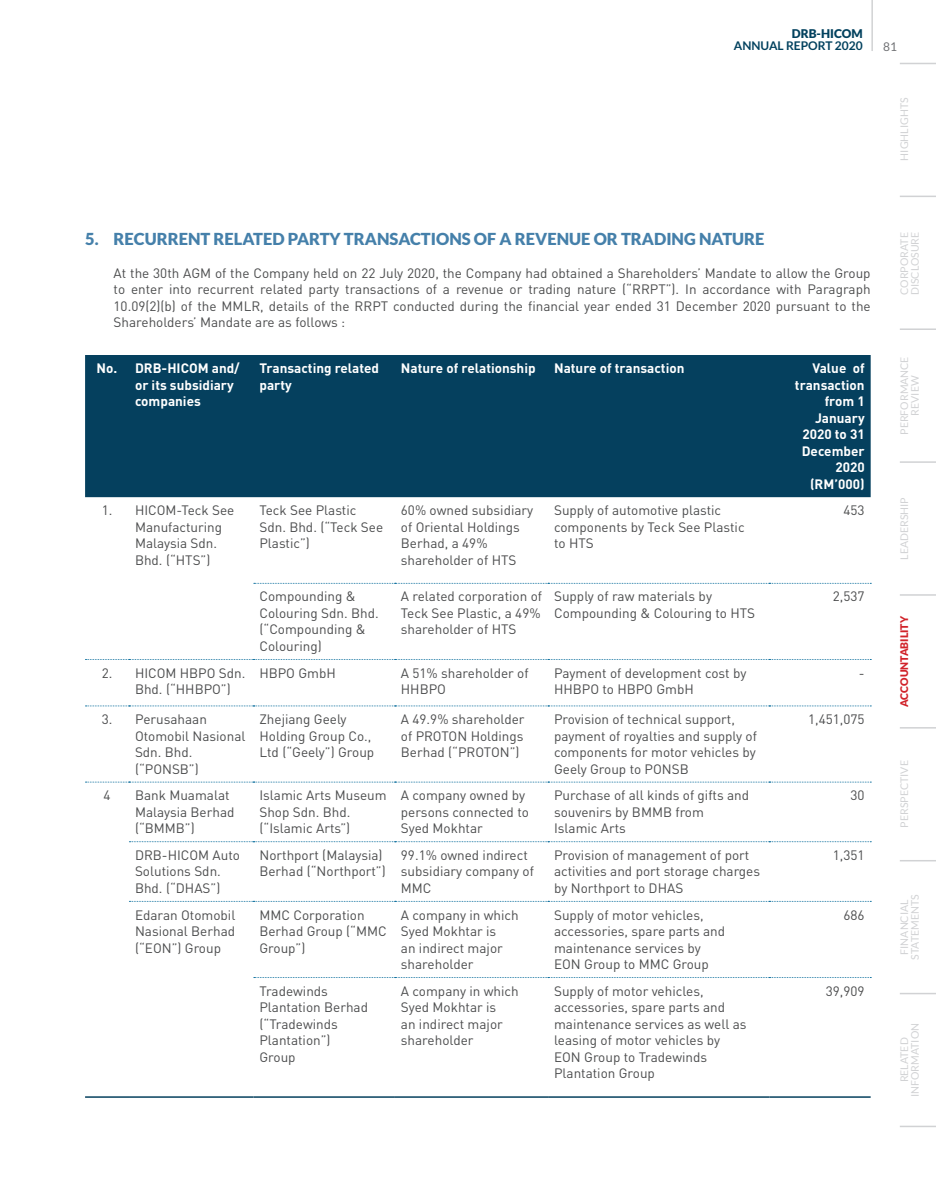
<style>
.page{position:relative;width:936px;height:1191px;background:#fff}
.page>*{position:absolute;margin:0;border:0;box-sizing:border-box;transform-origin:0 0}
.t1{font:900 16.5px "Lato";color:#4580aa}
.t2{font:13.5px/16.5px "DIN Pro";color:#4b4c4d}
.t3{font:700 13.5px/16.5px "DIN Pro";color:#fff}
.t4{font:700 12px "Lato";color:#02415e}
.t5{font:900 12px "Lato";color:#02415e}
.t6{font:12px "Lato";color:#717275}
.t7{font:10.5px/10.5px "Lato";color:#d1d2d4;text-align:center}
.t8{font:900 10.5px "Lato";color:#d1232a}
</style>
<div class="page">
<div style="left:85px;top:355px;width:785px;height:142px;background:#05405e"></div>
<svg style="left:85px;top:659px;width:786px;height:1px"></svg>
<svg style="left:254px;top:583px;width:617px;height:1px"></svg>
<svg style="left:85px;top:705px;width:786px;height:1px"></svg>
<svg style="left:85px;top:781px;width:786px;height:1px"></svg>
<svg style="left:129px;top:841px;width:742px;height:1px"></svg>
<svg style="left:129px;top:901px;width:742px;height:1px"></svg>
<svg style="left:254px;top:977px;width:617px;height:1px"></svg>
<hr style="left:85px;top:1096px;width:44px;height:1px;background:#05405e">
<hr style="left:129px;top:1096px;width:124px;height:1px;background:#05405e">
<hr style="left:253px;top:1096px;width:142px;height:1px;background:#05405e">
<hr style="left:395px;top:1096px;width:153px;height:1px;background:#05405e">
<hr style="left:548px;top:1096px;width:221px;height:1px;background:#05405e">
<hr style="left:769px;top:1096px;width:101px;height:1px;background:#05405e">
<hr style="left:899px;top:196px;width:36px;height:1px;background:#d1d2d4">
<hr style="left:899px;top:63px;width:36px;height:1px;background:#d1d2d4">
<hr style="left:899px;top:328px;width:36px;height:2px;background:#d1d2d4">
<hr style="left:899px;top:461px;width:36px;height:2px;background:#d1d2d4">
<hr style="left:899px;top:594px;width:36px;height:1px;background:#d1d2d4">
<hr style="left:899px;top:727px;width:36px;height:1px;background:#d1d2d4">
<hr style="left:899px;top:860px;width:36px;height:1px;background:#d1d2d4">
<hr style="left:899px;top:992px;width:36px;height:2px;background:#d1d2d4">
<hr style="left:899px;top:1125px;width:36px;height:2px;background:#d1d2d4">
<hr style="left:871px;top:0;width:1px;height:51px;background:#d1d2d4">
<p class="t5" style="left:791px;top:26px;width:72px">DRB-HICOM</p>
<p class="t4" style="left:733px;top:39px;width:130px">ANNUAL REPORT 2020</p>
<p class="t6" style="left:883px;top:40px;width:15px">81</p>
<p class="t1" style="left:85px;top:229px;width:681px">5. RECURRENT RELATED PARTY TRANSACTIONS OF A REVENUE OR TRADING NATURE</p>
<p class="t2" style="left:114px;top:263px;width:758px;text-align:justify">At the 30th AGM of the Company held on 22 July 2020, the Company had obtained a Shareholders’ Mandate to allow the Group to enter into recurrent related party transactions of a revenue or trading nature (“RRPT”). In accordance with Paragraph 10.09(2)(b) of the MMLR, details of the RRPT conducted during the financial year ended 31 December 2020 pursuant to the Shareholders’ Mandate are as follows :</p>
<p class="t3" style="left:135px;top:358px;width:106px;text-indent:-38px">No. DRB-HICOM and/ or its subsidiary companies</p>
<p class="t3" style="left:259px;top:358px;width:121px">Transacting related party</p>
<p class="t3" style="left:401px;top:358px;width:136px">Nature of relationship</p>
<p class="t3" style="left:554px;top:358px;width:132px">Nature of transaction</p>
<p class="t3" style="left:794px;top:358px;width:71px;text-align:right">Value of transaction from 1<br>January<br>2020 to 31<br>December<br>2020 (RM’000)</p>
<p class="t2" style="left:135px;top:501px;width:101px;text-indent:-33px">1. HICOM-Teck See<br>Manufacturing<br>Malaysia Sdn.<br>Bhd. (“HTS”)</p>
<p class="t2" style="left:259px;top:501px;width:125px">Teck See Plastic<br>Sdn. Bhd. (“Teck See<br>Plastic”)</p>
<p class="t2" style="left:401px;top:501px;width:134px">60% owned subsidiary of Oriental Holdings<br>Berhad, a 49% shareholder of HTS</p>
<p class="t2" style="left:554px;top:501px;width:192px">Supply of automotive plastic components by Teck See Plastic to HTS</p>
<p class="t2" style="left:843px;top:501px;width:23px">453</p>
<p class="t2" style="left:259px;top:587px;width:121px">Compounding &amp;<br>Colouring Sdn. Bhd. (“Compounding &amp;<br>Colouring)</p>
<p class="t2" style="left:401px;top:587px;width:143px;text-align:justify">A related corporation of Teck See Plastic, a 49% shareholder of HTS</p>
<p class="t2" style="left:554px;top:587px;width:203px">Supply of raw materials by<br>Compounding &amp; Colouring to HTS</p>
<p class="t2" style="left:832px;top:587px;width:33px">2,537</p>
<p class="t2" style="left:135px;top:663px;width:112px;text-indent:-33px">2. HICOM HBPO Sdn.<br>Bhd. (“HHBPO”)</p>
<p class="t2" style="left:259px;top:663px;width:78px">HBPO GmbH</p>
<p class="t2" style="left:401px;top:663px;width:129px">A 51% shareholder of<br>HHBPO</p>
<p class="t2" style="left:554px;top:663px;width:194px">Payment of development cost by<br>HHBPO to HBPO GmbH</p>
<p class="t2" style="left:858px;top:663px;width:7px">-</p>
<p class="t2" style="left:135px;top:709px;width:112px;text-indent:-33px">3. Perusahaan<br>Otomobil Nasional<br>Sdn. Bhd. (“PONSB”)</p>
<p class="t2" style="left:259px;top:709px;width:116px">Zhejiang Geely<br>Holding Group Co.,<br>Ltd (“Geely”) Group</p>
<p class="t2" style="left:401px;top:709px;width:125px;text-align:justify">A 49.9% shareholder of PROTON Holdings Berhad (“PROTON”)</p>
<p class="t2" style="left:554px;top:709px;width:204px">Provision of technical support, payment of royalties and supply of components for motor vehicles by<br>Geely Group to PONSB</p>
<p class="t2" style="left:808px;top:709px;width:58px">1,451,075</p>
<p class="t2" style="left:103px;top:785px;width:9px">4</p>
<p class="t2" style="left:135px;top:785px;width:101px">Bank Muamalat<br>Malaysia Berhad (“BMMB”)</p>
<p class="t2" style="left:259px;top:785px;width:129px">Islamic Arts Museum<br>Shop Sdn. Bhd. (“Islamic Arts”)</p>
<p class="t2" style="left:401px;top:785px;width:129px">A company owned by persons connected to<br>Syed Mokhtar</p>
<p class="t2" style="left:554px;top:785px;width:196px">Purchase of all kinds of gifts and souvenirs by BMMB from<br>Islamic Arts</p>
<p class="t2" style="left:850px;top:785px;width:16px">30</p>
<p class="t2" style="left:135px;top:845px;width:106px">DRB-HICOM Auto<br>Solutions Sdn.<br>Bhd. (“DHAS”)</p>
<p class="t2" style="left:259px;top:845px;width:128px">Northport (Malaysia)<br>Berhad (“Northport”)</p>
<p class="t2" style="left:401px;top:845px;width:134px">99.1% owned indirect subsidiary company of<br>MMC</p>
<p class="t2" style="left:554px;top:845px;width:207px">Provision of management of port activities and port storage charges by Northport to DHAS</p>
<p class="t2" style="left:832px;top:845px;width:33px">1,351</p>
<p class="t2" style="left:135px;top:905px;width:102px;text-align:justify">Edaran Otomobil Nasional Berhad (“EON”) Group</p>
<p class="t2" style="left:259px;top:905px;width:129px">MMC Corporation<br>Berhad Group (“MMC<br>Group”)</p>
<p class="t2" style="left:401px;top:905px;width:119px">A company in which<br>Syed Mokhtar is<br>an indirect major shareholder</p>
<p class="t2" style="left:554px;top:905px;width:173px">Supply of motor vehicles, accessories, spare parts and maintenance services by<br>EON Group to MMC Group</p>
<p class="t2" style="left:843px;top:905px;width:23px">686</p>
<p class="t2" style="left:259px;top:981px;width:110px">Tradewinds<br>Plantation Berhad (“Tradewinds<br>Plantation”)<br>Group</p>
<p class="t2" style="left:401px;top:981px;width:119px">A company in which<br>Syed Mokhtar is<br>an indirect major shareholder</p>
<p class="t2" style="left:554px;top:981px;width:194px">Supply of motor vehicles, accessories, spare parts and maintenance services as well as leasing of motor vehicles by<br>EON Group to Tradewinds<br>Plantation Group</p>
<p class="t2" style="left:825px;top:981px;width:40px">39,909</p>
<p class="t7" style="left:899px;top:161px;width:64px;rotate:-90deg">HIGHLIGHTS</p>
<p class="t7" style="left:899px;top:295px;width:65px;text-align:left;rotate:-90deg">CORPORATE<br>DISCLOSURE</p>
<p class="t7" style="left:899px;top:435px;width:80px;rotate:-90deg">PERFORMANCE<br>REVIEW</p>
<p class="t7" style="left:899px;top:560px;width:64px;rotate:-90deg">LEADERSHIP</p>
<p class="t8" style="left:898px;top:707px;width:93px;rotate:-90deg">ACCOUNTABILITY</p>
<p class="t7" style="left:899px;top:827px;width:69px;rotate:-90deg">PERSPECTIVE</p>
<p class="t7" style="left:899px;top:959px;width:67px;rotate:-90deg">FINANCIAL<br>STATEMENTS</p>
<p class="t7" style="left:899px;top:1097px;width:76px;rotate:-90deg">RELATED<br>INFORMATION</p>
</div>
